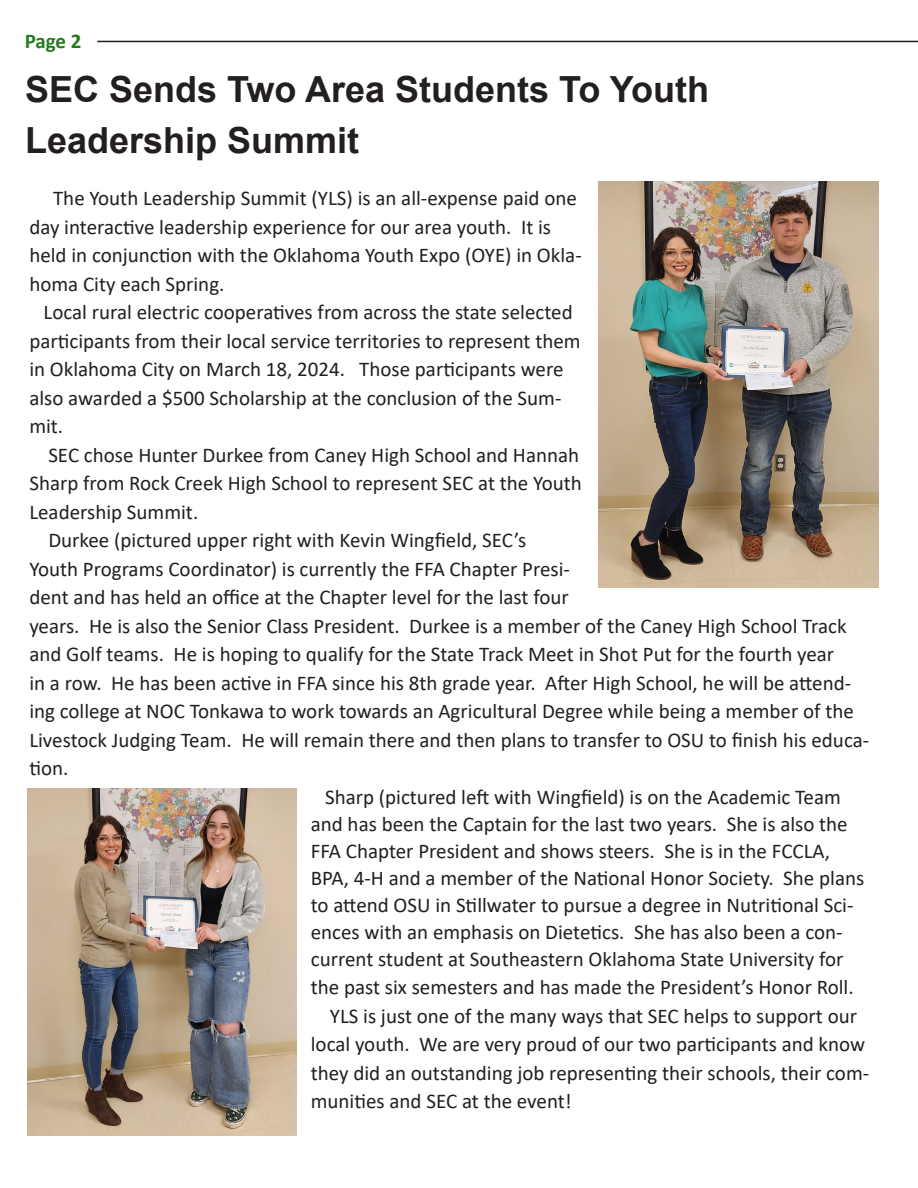
<style>
.page{position:relative;width:918px;height:1188px;background:#fff}
.page>*{position:absolute;margin:0;border:0;box-sizing:border-box;transform-origin:0 0}
.t1{font:700 36px "Arial";color:#231f20}
.t2{font:21px/28.5px "Calibri";color:#231f20}
.t3{font:700 21px "Calibri";color:#237b20}
</style>
<div class="page">
<hr style="left:97px;top:41px;width:821px;height:1px;background:#231f20">
<img style="left:599px;top:182px;width:280px;height:406px">
<img style="left:27px;top:789px;width:269px;height:346px">
<p class="t3" style="left:25px;top:26px;width:58px">Page 2</p>
<p class="t1" style="left:25px;top:64px;width:686px">SEC Sends Two Area Students To Youth</p>
<p class="t1" style="left:25px;top:115px;width:336px">Leadership Summit</p>
<p class="t2" style="left:29px;top:184px;width:554px;text-indent:24px">The Youth Leadership Summit (YLS) is an all-expense paid one day interactive leadership experience for our area youth. It is held in conjunction with the Oklahoma Youth Expo (OYE) in Okla&shy;homa City each Spring.</p>
<p class="t2" style="left:29px;top:298px;width:553px;text-indent:14px">Local rural electric cooperatives from across the state selected participants from their local service territories to represent them in Oklahoma City on March 18, 2024. Those participants were also awarded a $500 Scholarship at the conclusion of the Sum&shy;mit.</p>
<p class="t2" style="left:29px;top:440px;width:554px;text-indent:19px">SEC chose Hunter Durkee from Caney High School and Hannah<br>Sharp from Rock Creek High School to represent SEC at the Youth<br>Leadership Summit.</p>
<p class="t2" style="left:29px;top:526px;width:841px;text-indent:19px">Durkee (pictured upper right with Kevin Wingfield, SEC’s<br>Youth Programs Coordinator) is currently the FFA Chapter Presi-<br>dent and has held an office at the Chapter level for the last four<br>years. He is also the Senior Class President. Durkee is a member of the Caney High School Track and Golf teams. He is hoping to qualify for the State Track Meet in Shot Put for the fourth year<br>in a row. He has been active in FFA since his 8th grade year. After High School, he will be attend&shy;ing college at NOC Tonkawa to work towards an Agricultural Degree while being a member of the Livestock Judging Team. He will remain there and then plans to transfer to OSU to finish his educa&shy;tion.</p>
<p class="t2" style="left:325px;top:782px;width:517px">Sharp (pictured left with Wingfield) is on the Academic Team</p>
<p class="t2" style="left:311px;top:809px;width:538px">and has been the Captain for the last two years. She is also the</p>
<p class="t2" style="left:311px;top:836px;width:521px">FFA Chapter President and shows steers. She is in the FCCLA,</p>
<p class="t2" style="left:311px;top:863px;width:555px">BPA, 4-H and a member of the National Honor Society. She plans</p>
<p class="t2" style="left:311px;top:890px;width:544px">to attend OSU in Stillwater to pursue a degree in Nutritional Sci-</p>
<p class="t2" style="left:311px;top:917px;width:533px">ences with an emphasis on Dietetics. She has also been a con-</p>
<p class="t2" style="left:311px;top:944px;width:534px">current student at Southeastern Oklahoma State University for</p>
<p class="t2" style="left:311px;top:973px;width:544px">the past six semesters and has made the President’s Honor Roll.</p>
<p class="t2" style="left:330px;top:1001px;width:529px">YLS is just one of the many ways that SEC helps to support our</p>
<p class="t2" style="left:311px;top:1030px;width:556px">local youth. We are very proud of our two participants and know</p>
<p class="t2" style="left:311px;top:1058px;width:560px">they did an outstanding job representing their schools, their com-</p>
<p class="t2" style="left:311px;top:1087px;width:262px">munities and SEC at the event!</p>
</div>
